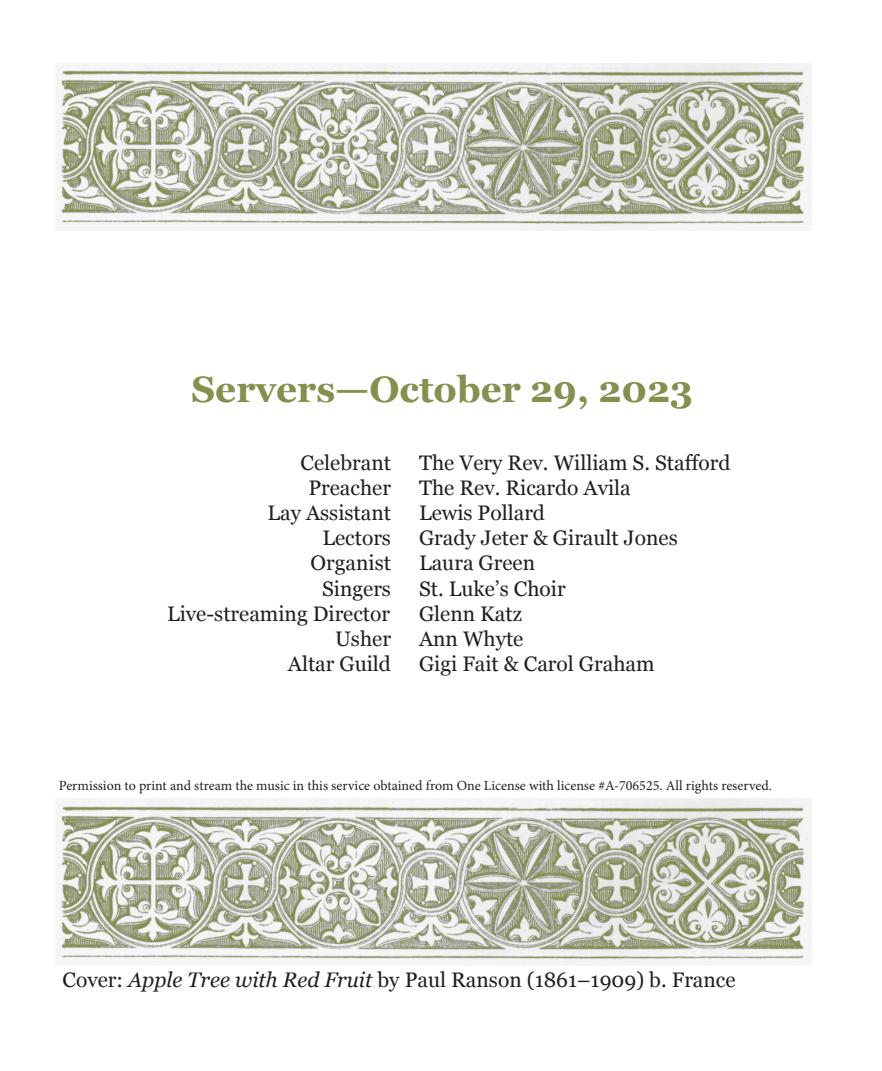
<style>
.page{position:relative;width:882px;height:1071px;background:#fff}
.page>*{position:absolute;margin:0;border:0;box-sizing:border-box;transform-origin:0 0}
.t1{font:700 36.75px "Georgia";color:#84914d}
.t2{font:21px "Georgia";color:#231f20}
.t3{font:14px "Minion Pro";color:#231f20}
.s1{font-style:italic}
</style>
<div class="page">
<img style="left:56px;top:798px;width:755px;height:167px">
<img style="left:56px;top:63px;width:755px;height:167px">
<p class="t1" style="left:191px;top:361px;width:503px">Servers—October 29, 2023</p>
<p class="t2" style="left:301px;top:447px;width:92px">Celebrant</p>
<p class="t2" style="left:419px;top:447px;width:313px">The Very Rev. William S. Stafford</p>
<p class="t2" style="left:308px;top:472px;width:84px">Preacher</p>
<p class="t2" style="left:419px;top:472px;width:213px">The Rev. Ricardo Avila</p>
<p class="t2" style="left:267px;top:497px;width:125px">Lay Assistant</p>
<p class="t2" style="left:419px;top:497px;width:127px">Lewis Pollard</p>
<p class="t2" style="left:322px;top:523px;width:70px">Lectors</p>
<p class="t2" style="left:419px;top:523px;width:260px">Grady Jeter &amp; Girault Jones</p>
<p class="t2" style="left:311px;top:548px;width:82px">Organist</p>
<p class="t2" style="left:419px;top:548px;width:118px">Laura Green</p>
<p class="t2" style="left:322px;top:573px;width:70px">Singers</p>
<p class="t2" style="left:419px;top:573px;width:148px">St. Luke’s Choir</p>
<p class="t2" style="left:167px;top:598px;width:225px">Live-streaming Director</p>
<p class="t2" style="left:419px;top:598px;width:104px">Glenn Katz</p>
<p class="t2" style="left:335px;top:623px;width:57px">Usher</p>
<p class="t2" style="left:419px;top:623px;width:106px">Ann Whyte</p>
<p class="t2" style="left:288px;top:649px;width:105px">Altar Guild</p>
<p class="t2" style="left:419px;top:649px;width:237px">Gigi Fait &amp; Carol Graham</p>
<p class="t3" style="left:59px;top:776px;width:715px">Permission to print and stream the music in this service obtained from One License with license #A-706525. All rights reserved.</p>
<p class="t2" style="left:63px;top:965px;width:675px">Cover: <span class="s1">Apple Tree with Red Fruit</span> by Paul Ranson (1861–1909) b. France</p>
</div>
